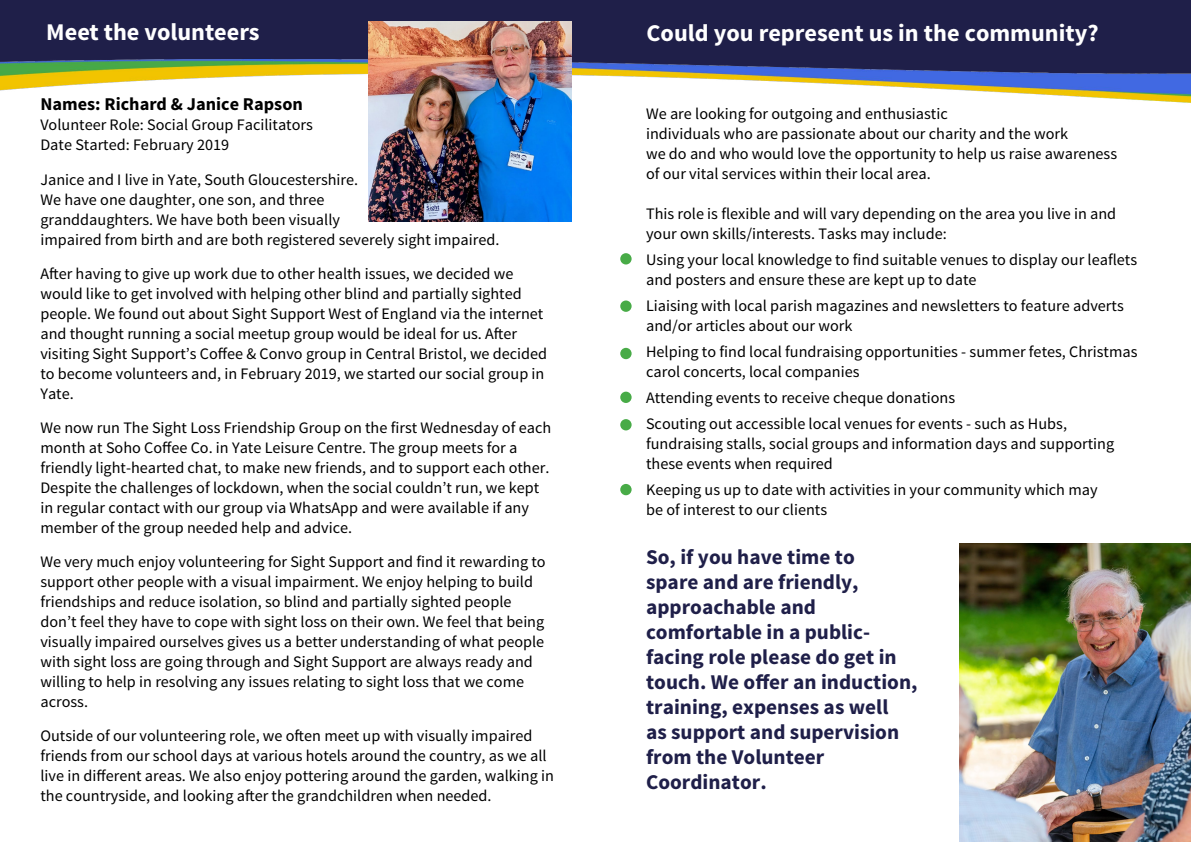
<style>
.page{position:relative;width:1191px;height:842px;background:#fff}
.page>*{position:absolute;margin:0;border:0;box-sizing:border-box;transform-origin:0 0}
.t1{font:700 24px "Source Sans Pro";color:#fff}
.t2{font:700 21px/25px "Source Sans Pro";color:#1f1f49}
.t3{font:700 18px "Source Sans Pro";color:#000}
.t4{font:16px/20px "Source Sans Pro";color:#000}
</style>
<div class="page">
<div style="left:0;top:0;width:1191px;height:48px;background:#1f1f49"></div>
<img style="left:0;top:48px;width:1191px;height:59px">
<img style="left:369px;top:22px;width:202px;height:199px">
<img style="left:960px;top:543px;width:231px;height:299px">
<div style="left:620px;top:484px;width:11px;height:11px;background:#48ab47;border-radius:50%"></div>
<div style="left:620px;top:348px;width:11px;height:11px;background:#48ab47;border-radius:50%"></div>
<div style="left:620px;top:300px;width:11px;height:12px;background:#48ab47;border-radius:50%"></div>
<div style="left:620px;top:253px;width:11px;height:11px;background:#48ab47;border-radius:50%"></div>
<div style="left:620px;top:419px;width:11px;height:11px;background:#48ab47;border-radius:50%"></div>
<div style="left:620px;top:392px;width:11px;height:11px;background:#48ab47;border-radius:50%"></div>
<h1 class="t1" style="left:46px;top:17px;width:215px">Meet the volunteers</h1>
<p class="t3" style="left:40px;top:93px;width:264px">Names: Richard &amp; Janice Rapson</p>
<p class="t4" style="left:40px;top:115px;width:274px">Volunteer Role: Social Group Facilitators<br>Date Started: February 2019</p>
<p class="t4" style="left:40px;top:170px;width:460px">Janice and I live in Yate, South Gloucestershire.<br>We have one daughter, one son, and three<br>granddaughters. We have both been visually<br>impaired from birth and are both registered severely sight impaired.</p>
<p class="t4" style="left:40px;top:264px;width:508px">After having to give up work due to other health issues, we decided we would like to get involved with helping other blind and partially sighted people. We found out about Sight Support West of England via the internet and thought running a social meetup group would be ideal for us. After visiting Sight Support’s Coffee &amp; Convo group in Central Bristol, we decided to become volunteers and, in February 2019, we started our social group in Yate.</p>
<p class="t4" style="left:40px;top:418px;width:512px">We now run The Sight Loss Friendship Group on the first Wednesday of each month at Soho Coffee Co. in Yate Leisure Centre. The group meets for a friendly light-hearted chat, to make new friends, and to support each other.<br>Despite the challenges of lockdown, when the social couldn’t run, we kept in regular contact with our group via WhatsApp and were available if any member of the group needed help and advice.</p>
<p class="t4" style="left:40px;top:552px;width:507px">We very much enjoy volunteering for Sight Support and find it rewarding to support other people with a visual impairment. We enjoy helping to build friendships and reduce isolation, so blind and partially sighted people don’t feel they have to cope with sight loss on their own. We feel that being visually impaired ourselves gives us a better understanding of what people with sight loss are going through and Sight Support are always ready and willing to help in resolving any issues relating to sight loss that we come across.</p>
<p class="t4" style="left:40px;top:726px;width:515px">Outside of our volunteering role, we often meet up with visually impaired friends from our school days at various hotels around the country, as we all live in different areas. We also enjoy pottering around the garden, walking in the countryside, and looking after the grandchildren when needed.</p>
<h1 class="t1" style="left:646px;top:17px;width:453px">Could you represent us in the community?</h1>
<p class="t4" style="left:646px;top:104px;width:472px">We are looking for outgoing and enthusiastic<br>individuals who are passionate about our charity and the work<br>we do and who would love the opportunity to help us raise awareness of our vital services within their local area.</p>
<p class="t4" style="left:646px;top:204px;width:472px">This role is flexible and will vary depending on the area you live in and your own skills/interests. Tasks may include:</p>
<p class="t4" style="left:646px;top:250px;width:492px">Using your local knowledge to find suitable venues to display our leaflets and posters and ensure these are kept up to date</p>
<p class="t4" style="left:646px;top:296px;width:479px">Liaising with local parish magazines and newsletters to feature adverts and/or articles about our work</p>
<p class="t4" style="left:646px;top:342px;width:493px">Helping to find local fundraising opportunities - summer fetes, Christmas carol concerts, local companies</p>
<p class="t4" style="left:646px;top:385px;width:422px;line-height:26px">Attending events to receive cheque donations<br>Scouting out accessible local venues for events - such as Hubs,</p>
<p class="t4" style="left:646px;top:434px;width:470px">fundraising stalls, social groups and information days and supporting these events when required</p>
<p class="t4" style="left:646px;top:480px;width:453px">Keeping us up to date with activities in your community which may be of interest to our clients</p>
<h2 class="t2" style="left:646px;top:545px;width:273px">So, if you have time to<br>spare and are friendly, approachable and comfortable in a public&shy;facing role please do get in touch. We offer an induction, training, expenses as well<br>as support and supervision from the Volunteer<br>Coordinator.</h2>
</div>
